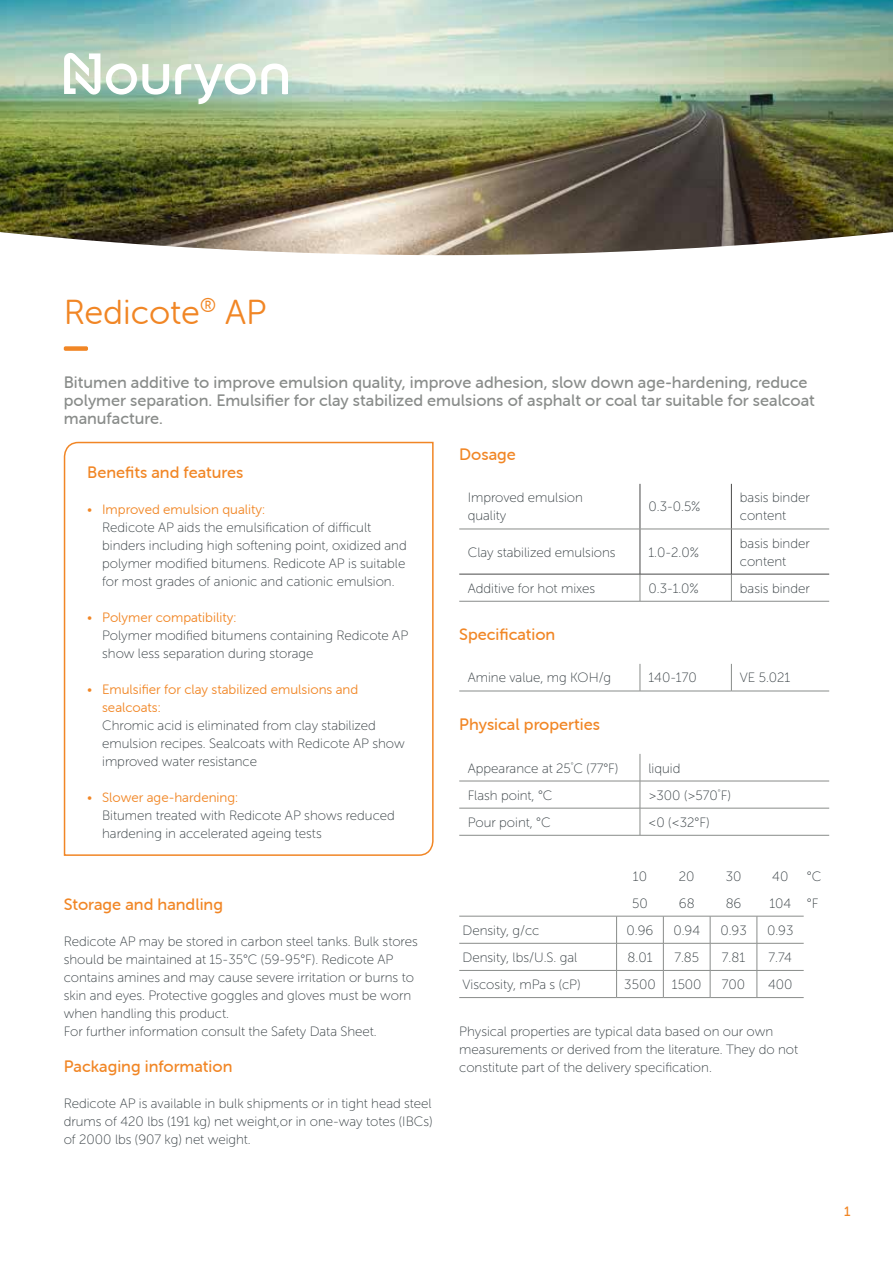
<style>
.page{position:relative;width:893px;height:1263px;background:#fff}
.page>*{position:absolute;margin:0;border:0;box-sizing:border-box;transform-origin:0 0}
.t1{font:34.5px "Museo Sans Rounded 300";color:#f18625}
.t2{font:16.5px/18px "Museo Sans Rounded 500";color:#898c8a}
.t3{font:16.5px "Museo Sans Rounded 500";color:#f18625}
.t4{font:13.5px/18px "Museo Sans Rounded 100";color:#384044}
.t5{font:13.5px/18px "Museo Sans Rounded 300";color:#f18625}
.t6{font:13.5px "Museo Sans Rounded 500";color:#f18625}
.s1{font-family:"Museo Sans Rounded 100"}
</style>
<div class="page">
<div style="left:64px;top:346px;width:24px;height:5px;background:#f18625;border-radius:2px"></div>
<img style="left:0;top:0;width:893px;height:255px">
<svg style="left:64px;top:51px;width:224px;height:53px"></svg>
<svg style="left:63px;top:441px;width:371px;height:415px"></svg>
<svg style="left:640px;top:575px;width:1px;height:26px"></svg>
<svg style="left:731px;top:575px;width:1px;height:26px"></svg>
<hr style="left:640px;top:484px;width:1px;height:45px;background:#4a4a49">
<hr style="left:731px;top:484px;width:1px;height:45px;background:#4a4a49">
<hr style="left:640px;top:529px;width:1px;height:45px;background:#4a4a49">
<hr style="left:731px;top:529px;width:1px;height:45px;background:#4a4a49">
<hr style="left:459px;top:574px;width:181px;height:1px;background:#4a4a49">
<hr style="left:640px;top:574px;width:91px;height:1px;background:#4a4a49">
<hr style="left:731px;top:574px;width:98px;height:1px;background:#4a4a49">
<hr style="left:459px;top:529px;width:181px;height:1px;background:#898c8a">
<hr style="left:640px;top:529px;width:91px;height:1px;background:#898c8a">
<hr style="left:731px;top:529px;width:98px;height:1px;background:#898c8a">
<hr style="left:459px;top:601px;width:181px;height:1px;background:#898c8a">
<hr style="left:640px;top:601px;width:91px;height:1px;background:#898c8a">
<hr style="left:731px;top:601px;width:98px;height:1px;background:#898c8a">
<svg style="left:640px;top:664px;width:1px;height:27px"></svg>
<svg style="left:731px;top:664px;width:1px;height:27px"></svg>
<hr style="left:459px;top:691px;width:181px;height:1px;background:#898c8a">
<hr style="left:640px;top:691px;width:91px;height:1px;background:#898c8a">
<hr style="left:731px;top:691px;width:98px;height:1px;background:#898c8a">
<hr style="left:459px;top:781px;width:181px;height:1px;background:#898c8a">
<hr style="left:640px;top:781px;width:189px;height:1px;background:#898c8a">
<hr style="left:459px;top:808px;width:181px;height:1px;background:#898c8a">
<hr style="left:640px;top:808px;width:189px;height:1px;background:#898c8a">
<svg style="left:640px;top:754px;width:1px;height:81px"></svg>
<hr style="left:459px;top:835px;width:181px;height:1px;background:#898c8a">
<hr style="left:640px;top:835px;width:189px;height:1px;background:#898c8a">
<hr style="left:459px;top:916px;width:158px;height:1px;background:#898c8a">
<hr style="left:617px;top:916px;width:46px;height:1px;background:#898c8a">
<hr style="left:663px;top:916px;width:47px;height:1px;background:#898c8a">
<hr style="left:710px;top:916px;width:47px;height:1px;background:#898c8a">
<hr style="left:757px;top:916px;width:47px;height:1px;background:#898c8a">
<hr style="left:459px;top:943px;width:158px;height:1px;background:#898c8a">
<hr style="left:617px;top:943px;width:46px;height:1px;background:#898c8a">
<hr style="left:663px;top:943px;width:47px;height:1px;background:#898c8a">
<hr style="left:710px;top:943px;width:47px;height:1px;background:#898c8a">
<hr style="left:757px;top:943px;width:47px;height:1px;background:#898c8a">
<hr style="left:459px;top:970px;width:158px;height:1px;background:#898c8a">
<hr style="left:617px;top:970px;width:46px;height:1px;background:#898c8a">
<svg style="left:616px;top:916px;width:1px;height:81px"></svg>
<hr style="left:663px;top:970px;width:47px;height:1px;background:#898c8a">
<svg style="left:663px;top:916px;width:1px;height:81px"></svg>
<hr style="left:710px;top:970px;width:47px;height:1px;background:#898c8a">
<svg style="left:710px;top:916px;width:1px;height:81px"></svg>
<hr style="left:757px;top:970px;width:47px;height:1px;background:#898c8a">
<svg style="left:757px;top:916px;width:1px;height:81px"></svg>
<hr style="left:459px;top:997px;width:158px;height:1px;background:#898c8a">
<hr style="left:617px;top:997px;width:46px;height:1px;background:#898c8a">
<hr style="left:663px;top:997px;width:47px;height:1px;background:#898c8a">
<hr style="left:710px;top:997px;width:47px;height:1px;background:#898c8a">
<hr style="left:757px;top:997px;width:47px;height:1px;background:#898c8a">
<h1 class="t1" style="left:64px;top:293px;width:204px">Redicote<sup>®</sup> AP</h1>
<p class="t2" style="left:64px;top:373px;width:753px">Bitumen additive to improve emulsion quality, improve adhesion, slow down age-hardening, reduce polymer separation. Emulsifier for clay stabilized emulsions of asphalt or coal tar suitable for sealcoat manufacture.</p>
<p class="t3" style="left:459px;top:445px;width:58px">Dosage</p>
<p class="t4" style="left:468px;top:489px;width:117px">Improved emulsion quality</p>
<p class="t4" style="left:648px;top:498px;width:54px">0.3-0.5%</p>
<p class="t4" style="left:740px;top:489px;width:71px">basis binder content</p>
<p class="t4" style="left:468px;top:543px;width:149px">Clay stabilized emulsions</p>
<p class="t4" style="left:648px;top:543px;width:52px">1.0-2.0%</p>
<p class="t4" style="left:740px;top:534px;width:71px">basis binder content</p>
<p class="t4" style="left:468px;top:579px;width:129px">Additive for hot mixes</p>
<p class="t4" style="left:648px;top:579px;width:52px">0.3-1.0%</p>
<p class="t4" style="left:740px;top:579px;width:71px">basis binder</p>
<p class="t3" style="left:459px;top:625px;width:98px">Specification</p>
<p class="t4" style="left:468px;top:669px;width:145px">Amine value, mg KOH/g</p>
<p class="t4" style="left:648px;top:669px;width:50px">140-170</p>
<p class="t4" style="left:740px;top:669px;width:52px">VE 5.021</p>
<p class="t3" style="left:459px;top:715px;width:142px">Physical properties</p>
<p class="t4" style="left:468px;top:759px;width:152px">Appearance at 25<sup>°</sup>C (77°F)</p>
<p class="t4" style="left:648px;top:759px;width:33px">liquid</p>
<p class="t4" style="left:468px;top:786px;width:86px">Flash point, °C</p>
<p class="t4" style="left:648px;top:786px;width:84px">&gt;300 (&gt;570<sup>°</sup>F)</p>
<p class="t4" style="left:468px;top:813px;width:84px">Pour point, °C</p>
<p class="t4" style="left:648px;top:813px;width:63px">&lt;0 (&lt;32°F)</p>
<p class="t3" style="left:87px;top:463px;width:158px">Benefits and features</p>
<p class="t5" style="left:87px;top:500px;width:179px"><span class="s1">•</span> Improved emulsion quality:</p>
<p class="t4" style="left:102px;top:518px;width:306px">Redicote AP aids the emulsification of difficult binders including high softening point, oxidized and polymer modified bitumens. Redicote AP is suitable for most grades of anionic and cationic emulsion.</p>
<p class="t5" style="left:87px;top:608px;width:151px"><span class="s1">•</span> Polymer compatibility:</p>
<p class="t4" style="left:102px;top:626px;width:308px">Polymer modified bitumens containing Redicote AP show less separation during storage</p>
<p class="t5" style="left:102px;top:680px;width:258px;text-indent:-15px"><span class="s1">•</span> Emulsifier for clay stabilized emulsions and sealcoats:</p>
<p class="t4" style="left:102px;top:716px;width:304px">Chromic acid is eliminated from clay stabilized emulsion recipes. Sealcoats with Redicote AP show improved water resistance</p>
<p class="t5" style="left:87px;top:788px;width:152px"><span class="s1">•</span> Slower age-hardening:</p>
<p class="t4" style="left:102px;top:806px;width:294px">Bitumen treated with Redicote AP shows reduced hardening in accelerated ageing tests</p>
<p class="t3" style="left:64px;top:895px;width:161px">Storage and handling</p>
<p class="t4" style="left:64px;top:932px;width:355px">Redicote AP may be stored in carbon steel tanks. Bulk stores should be maintained at 15-35°C (59-95°F). Redicote AP contains amines and may cause severe irritation or burns to skin and eyes. Protective goggles and gloves must be worn when handling this product.<br>For further information consult the Safety Data Sheet.</p>
<p class="t3" style="left:64px;top:1057px;width:170px">Packaging information</p>
<p class="t4" style="left:64px;top:1094px;width:370px;text-align:justify">Redicote AP is available in bulk shipments or in tight head steel drums of 420 lbs (191 kg) net weight,or in one-way totes (IBCs) of 2000 lbs (907 kg) net weight.</p>
<p class="t4" style="left:633px;top:867px;width:16px">10</p>
<p class="t4" style="left:679px;top:867px;width:17px">20</p>
<p class="t4" style="left:726px;top:867px;width:17px">30</p>
<p class="t4" style="left:772px;top:867px;width:18px">40</p>
<p class="t4" style="left:807px;top:867px;width:16px">°C</p>
<p class="t4" style="left:632px;top:894px;width:17px">50</p>
<p class="t4" style="left:679px;top:894px;width:17px">68</p>
<p class="t4" style="left:726px;top:894px;width:17px">86</p>
<p class="t4" style="left:769px;top:894px;width:51px">104 °F</p>
<p class="t4" style="left:462px;top:921px;width:78px">Density, g/cc</p>
<p class="t4" style="left:627px;top:921px;width:28px">0.96</p>
<p class="t4" style="left:673px;top:921px;width:28px">0.94</p>
<p class="t4" style="left:720px;top:921px;width:28px">0.93</p>
<p class="t4" style="left:767px;top:921px;width:28px">0.93</p>
<p class="t4" style="left:462px;top:948px;width:116px">Density, lbs/U.S. gal</p>
<p class="t4" style="left:627px;top:948px;width:26px">8.01</p>
<p class="t4" style="left:674px;top:948px;width:26px">7.85</p>
<p class="t4" style="left:722px;top:948px;width:25px">7.81</p>
<p class="t4" style="left:769px;top:948px;width:25px">7.74</p>
<p class="t4" style="left:462px;top:975px;width:119px">Viscosity, mPa s (cP)</p>
<p class="t4" style="left:624px;top:975px;width:79px">3500 1500</p>
<p class="t4" style="left:722px;top:975px;width:25px">700</p>
<p class="t4" style="left:768px;top:975px;width:26px">400</p>
<p class="t4" style="left:459px;top:1022px;width:340px">Physical properties are typical data based on our own measurements or derived from the literature. They do not constitute part of the delivery specification.</p>
<p class="t6" style="left:844px;top:1204px;width:8px">1</p>
</div>
